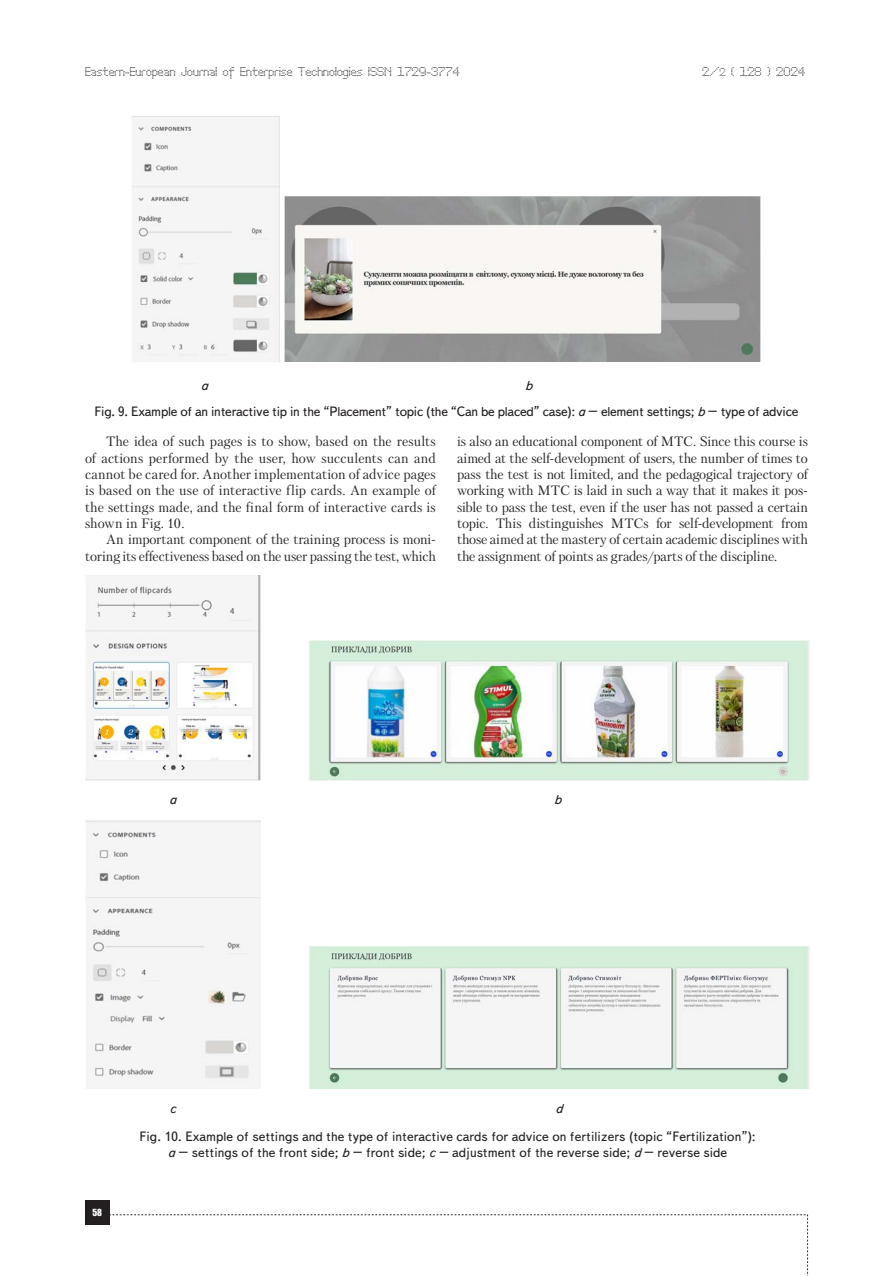
<style>
.page{position:relative;width:893px;height:1276px;background:#fff}
.page>*{position:absolute;margin:0;border:0;box-sizing:border-box;transform-origin:0 0}
.Text__англ{font:13.5px/16.4px "Petersburg C";letter-spacing:-.005em;color:#231f20;text-align:justify}
.Рисунок{font:13.5px/16.2px "Text Book C";color:#231f20;text-align:center}
.Рисунок-2{font:13.5px "Text Book C";letter-spacing:-.02em;color:#231f20}
.Рисунок-3{font:italic 13.5px "Text Book C";color:#231f20}
.t1{font:12px "Perfo";letter-spacing:.015em;color:#231f20}
.t2{font:9px "Impact";color:#fff}
.s1{font-size:10.5px}
.s2{font-style:italic}
</style>
<div class="page">
<div style="left:85px;top:1200px;width:24px;height:24px;background:#231f20"></div>
<svg style="left:109px;top:1214px;width:699px;height:62px"></svg>
<img style="left:132px;top:117px;width:147px;height:245px">
<img style="left:284px;top:196px;width:477px;height:165px">
<img style="left:85px;top:575px;width:175px;height:205px">
<img style="left:308px;top:641px;width:502px;height:139px">
<img style="left:85px;top:820px;width:175px;height:268px">
<img style="left:309px;top:946px;width:501px;height:142px">
<p class="t1" style="left:85px;top:65px;width:376px">Eastern-European Journal of Enterprise Technologies ISSN 1729-3774</p>
<p class="t1" style="left:702px;top:65px;width:104px">2/<span class="s1">2</span> ( 128 ) 2024</p>
<p class="Рисунок-3" style="left:201px;top:377px;width:9px">a</p>
<p class="Рисунок-3" style="left:525px;top:377px;width:9px">b</p>
<p class="Рисунок-2" style="left:95px;top:404px;width:705px">Fig. 9. Example of an interactive tip in the “Placement” topic (the “Can be placed” case): <span class="s2">a</span> – element settings; <span class="s2">b</span> – type of advice</p>
<p class="Text__англ" style="left:85px;top:433px;width:352px;text-indent:21px">The idea of such pages is to show, based on the results of actions performed by the user, how succulents can and cannot be cared for. Another implementation of advice pages is based on the use of interactive flip cards. An example of the settings made, and the final form of interactive cards is shown in Fig. 10.</p>
<p class="Text__англ" style="left:85px;top:531px;width:352px;text-align:right">An important component of the training process is moni&shy;toring its effectiveness based on the user passing the test, which</p>
<p class="Text__англ" style="left:457px;top:433px;width:352px">is also an educational component of MTC. Since this course is aimed at the self-development of users, the number of times to pass the test is not limited, and the pedagogical trajectory of working with MTC is laid in such a way that it makes it pos&shy;sible to pass the test, even if the user has not passed a certain topic. This distinguishes MTCs for self-development from those aimed at the mastery of certain academic disciplines with the assignment of points as grades/parts of the discipline.</p>
<p class="Рисунок-3" style="left:169px;top:791px;width:9px">a</p>
<p class="Рисунок-3" style="left:554px;top:791px;width:9px">b</p>
<p class="Рисунок-3" style="left:169px;top:1101px;width:8px">c</p>
<p class="Рисунок-3" style="left:556px;top:1101px;width:9px">d</p>
<p class="t2" style="left:92px;top:1205px;width:11px">58</p>
<p class="Рисунок" style="left:140px;top:1128px;width:617px">Fig. 10. Example of settings and the type of interactive cards for advice on fertilizers (topic “Fertilization”): <span class="s2">a</span> – settings of the front side; <span class="s2">b</span> – front side; <span class="s2">c</span> – adjustment of the reverse side; <span class="s2">d</span> – reverse side</p>
</div>
